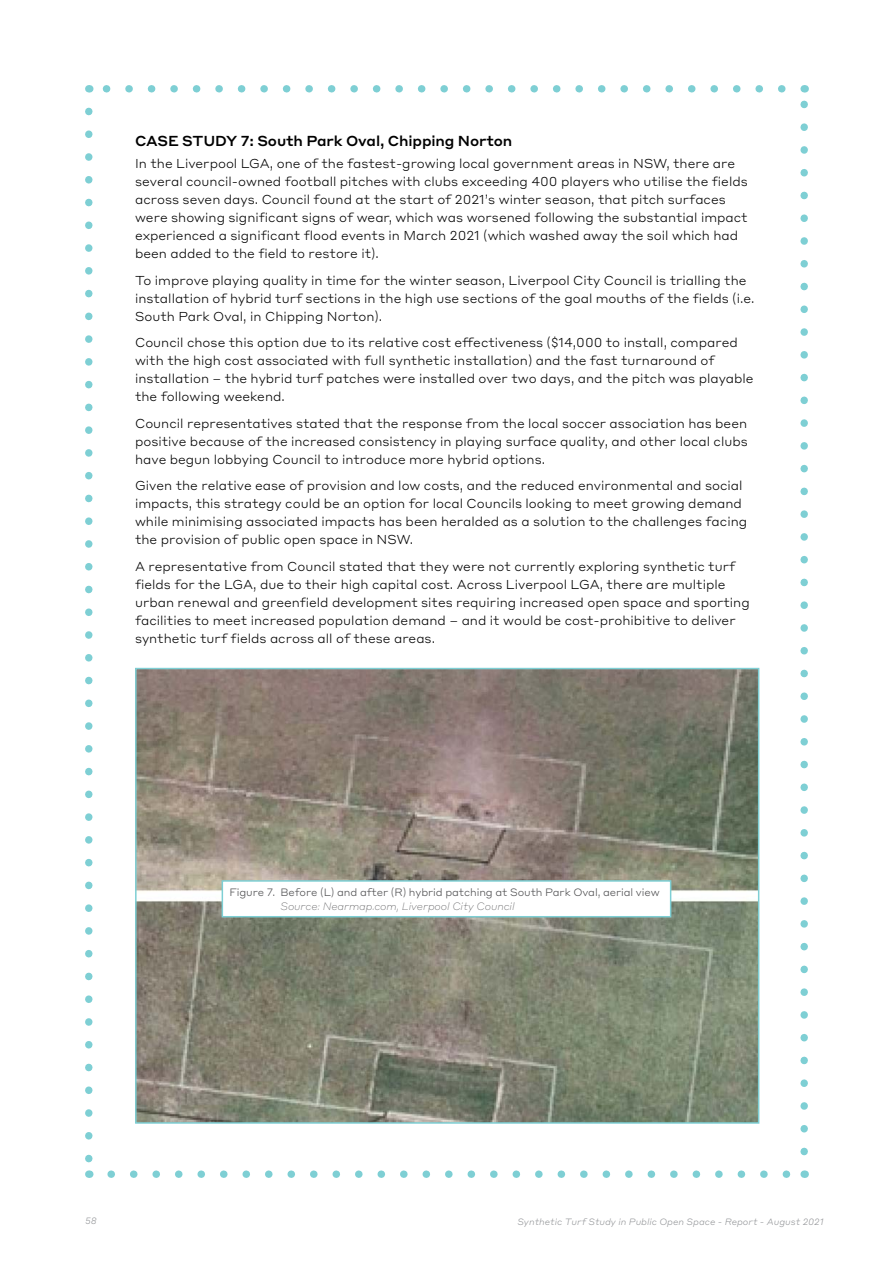
<style>
.page{position:relative;width:893px;height:1263px;background:#fff}
.page>*{position:absolute;margin:0;border:0;box-sizing:border-box;transform-origin:0 0}
.t1{font:500 14.25px "Styrene A";letter-spacing:-.01em;color:#000}
.t2{font:300 12.75px/18px "Styrene A";color:#000}
.t3{font:300 10.5px/13.5px "Styrene A";letter-spacing:-.01em;color:#4d4d4f}
.t4{font:italic 300 9px "Styrene A";color:#939598}
.s1{font-weight:100;font-style:italic}
</style>
<div class="page">
<img style="left:138px;top:671px;width:618px;height:450px">
<div style="left:222px;top:881px;width:449px;height:36px;background:#fff"></div>
<svg style="left:102px;top:85px;width:680px;height:8px"></svg>
<svg style="left:800px;top:100px;width:8px;height:1051px"></svg>
<svg style="left:111px;top:1170px;width:680px;height:8px"></svg>
<svg style="left:85px;top:111px;width:8px;height:1052px"></svg>
<div style="left:135px;top:668px;width:624px;height:456px;border:2px solid #7ecfd4"></div>
<div style="left:222px;top:880px;width:449px;height:37px;border:2px solid #7ecfd4"></div>
<p class="t1" style="left:135px;top:129px;width:379px">CASE STUDY 7: South Park Oval, Chipping Norton</p>
<p class="t2" style="left:135px;top:154px;width:614px">In the Liverpool LGA, one of the fastest-growing local government areas in NSW, there are several council-owned football pitches with clubs exceeding 400 players who utilise the fields across seven days. Council found at the start of 2021’s winter season, that pitch surfaces were showing significant signs of wear, which was worsened following the substantial impact experienced a significant flood events in March 2021 (which washed away the soil which had been added to the field to restore it).</p>
<p class="t2" style="left:135px;top:270px;width:621px">To improve playing quality in time for the winter season, Liverpool City Council is trialling the installation of hybrid turf sections in the high use sections of the goal mouths of the fields (i.e.<br>South Park Oval, in Chipping Norton).</p>
<p class="t2" style="left:135px;top:333px;width:620px">Council chose this option due to its relative cost effectiveness ($14,000 to install, compared with the high cost associated with full synthetic installation) and the fast turnaround of installation – the hybrid turf patches were installed over two days, and the pitch was playable the following weekend.</p>
<p class="t2" style="left:135px;top:413px;width:614px;text-align:justify">Council representatives stated that the response from the local soccer association has been positive because of the increased consistency in playing surface quality, and other local clubs have begun lobbying Council to introduce more hybrid options.</p>
<p class="t2" style="left:135px;top:476px;width:614px">Given the relative ease of provision and low costs, and the reduced environmental and social impacts, this strategy could be an option for local Councils looking to meet growing demand while minimising associated impacts has been heralded as a solution to the challenges facing the provision of public open space in NSW.</p>
<p class="t2" style="left:135px;top:556px;width:616px">A representative from Council stated that they were not currently exploring synthetic turf fields for the LGA, due to their high capital cost. Across Liverpool LGA, there are multiple urban renewal and greenfield development sites requiring increased open space and sporting facilities to meet increased population demand – and it would be cost-prohibitive to deliver synthetic turf fields across all of these areas.</p>
<p class="t3" style="left:280px;top:885px;width:381px;text-indent:-51px">Figure 7. Before (L) and after (R) hybrid patching at South Park Oval, aerial view<br><span class="s1">Source: Nearmap.com, Liverpool City Council</span></p>
<p class="t4" style="left:85px;top:1213px;width:13px">58</p>
<p class="t4" style="left:517px;top:1214px;width:308px">Synthetic Turf Study in Public Open Space - Report - August 2021</p>
</div>
